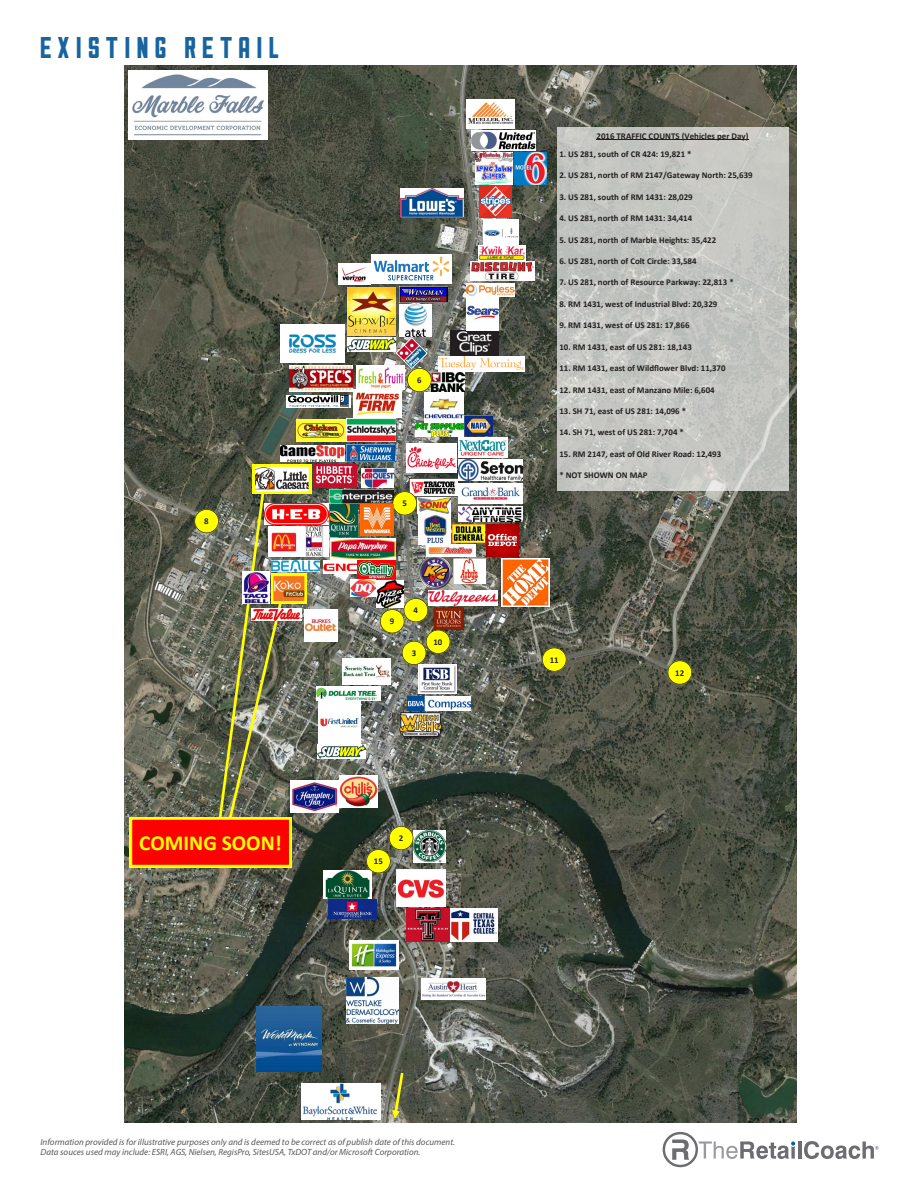
<style>
.page{position:relative;width:918px;height:1188px;background:#fff}
.page>*{position:absolute;margin:0;border:0;box-sizing:border-box;transform-origin:0 0}
.t1{font:30px "Sullivan Fill";letter-spacing:.21em;color:#18649f}
.t2{font:700 21.3px "Calibri";color:#ff0}
.t3{font:italic 9px/10.8px "Myriad Pro";color:#57585a}
.t4{font:700 8.85px "Calibri";color:#231f20}
.t5{font:700 8.7px "Calibri";color:#231f20}
</style>
<div class="page">
<img style="left:124px;top:66px;width:672px;height:1057px">
<img style="left:128px;top:70px;width:140px;height:70px">
<img style="left:400px;top:189px;width:64px;height:29px">
<img style="left:515px;top:152px;width:32px;height:33px">
<img style="left:476px;top:153px;width:37px;height:32px">
<img style="left:479px;top:186px;width:33px;height:32px">
<img style="left:347px;top:338px;width:48px;height:14px">
<img style="left:425px;top:392px;width:38px;height:30px">
<img style="left:471px;top:130px;width:64px;height:20px">
<img style="left:400px;top:286px;width:47px;height:17px">
<img style="left:372px;top:254px;width:80px;height:30px">
<img style="left:450px;top:331px;width:49px;height:24px">
<img style="left:353px;top:390px;width:48px;height:28px">
<img style="left:357px;top:366px;width:48px;height:23px">
<img style="left:438px;top:356px;width:86px;height:16px">
<img style="left:483px;top:219px;width:35px;height:26px">
<img style="left:432px;top:373px;width:32px;height:19px">
<img style="left:289px;top:366px;width:63px;height:26px">
<img style="left:287px;top:395px;width:64px;height:13px">
<img style="left:338px;top:263px;width:32px;height:21px">
<img style="left:347px;top:288px;width:48px;height:48px">
<img style="left:400px;top:304px;width:32px;height:32px">
<img style="left:395px;top:338px;width:33px;height:32px">
<img style="left:471px;top:262px;width:64px;height:19px">
<img style="left:467px;top:100px;width:48px;height:28px">
<img style="left:347px;top:419px;width:48px;height:22px">
<img style="left:296px;top:419px;width:49px;height:22px">
<img style="left:361px;top:468px;width:32px;height:20px">
<img style="left:280px;top:324px;width:65px;height:39px">
<img style="left:466px;top:298px;width:33px;height:32px">
<img style="left:347px;top:445px;width:48px;height:17px">
<img style="left:417px;top:497px;width:33px;height:16px">
<img style="left:429px;top:590px;width:69px;height:15px">
<img style="left:419px;top:557px;width:32px;height:32px">
<img style="left:453px;top:559px;width:33px;height:24px">
<img style="left:418px;top:515px;width:32px;height:29px">
<img style="left:410px;top:479px;width:48px;height:18px">
<img style="left:427px;top:545px;width:48px;height:12px">
<img style="left:453px;top:525px;width:32px;height:18px">
<img style="left:502px;top:559px;width:48px;height:47px">
<img style="left:431px;top:607px;width:36px;height:23px">
<img style="left:330px;top:505px;width:28px;height:31px">
<img style="left:465px;top:416px;width:28px;height:20px">
<img style="left:329px;top:490px;width:64px;height:13px">
<img style="left:343px;top:659px;width:48px;height:26px">
<img style="left:280px;top:445px;width:65px;height:17px">
<img style="left:415px;top:423px;width:48px;height:14px">
<img style="left:486px;top:524px;width:32px;height:32px">
<img style="left:459px;top:507px;width:63px;height:14px">
<img style="left:377px;top:581px;width:27px;height:27px">
<img style="left:358px;top:561px;width:37px;height:18px">
<img style="left:323px;top:560px;width:33px;height:13px">
<img style="left:350px;top:580px;width:26px;height:16px">
<img style="left:311px;top:504px;width:18px;height:21px">
<img style="left:311px;top:560px;width:8px;height:12px">
<img style="left:311px;top:527px;width:18px;height:29px">
<img style="left:317px;top:686px;width:64px;height:15px">
<img style="left:418px;top:664px;width:38px;height:29px">
<img style="left:396px;top:713px;width:48px;height:27px">
<img style="left:318px;top:744px;width:48px;height:14px">
<img style="left:324px;top:871px;width:48px;height:27px">
<img style="left:328px;top:899px;width:48px;height:20px">
<img style="left:414px;top:830px;width:32px;height:33px">
<img style="left:311px;top:780px;width:27px;height:32px">
<img style="left:340px;top:775px;width:37px;height:32px">
<img style="left:397px;top:870px;width:48px;height:36px">
<img style="left:350px;top:941px;width:48px;height:28px">
<img style="left:257px;top:1007px;width:64px;height:64px">
<img style="left:407px;top:697px;width:64px;height:14px">
<img style="left:459px;top:483px;width:64px;height:20px">
<img style="left:459px;top:460px;width:64px;height:20px">
<img style="left:421px;top:978px;width:65px;height:21px">
<img style="left:459px;top:438px;width:49px;height:19px">
<img style="left:301px;top:1084px;width:80px;height:36px">
<svg style="left:392px;top:1073px;width:12px;height:46px"></svg>
<img style="left:466px;top:283px;width:48px;height:13px">
<img style="left:313px;top:464px;width:44px;height:24px">
<img style="left:451px;top:909px;width:47px;height:32px">
<img style="left:406px;top:909px;width:43px;height:32px">
<img style="left:478px;top:246px;width:47px;height:15px">
<div style="left:557px;top:128px;width:232px;height:363px;background:#fff;opacity:.67"></div>
<hr style="left:597px;top:140px;width:152px;height:1px;background:#231f20">
<div style="left:389px;top:826px;width:24px;height:24px;background:#ff0;border-radius:50%"></div>
<div style="left:389px;top:826px;width:24px;height:24px;border:1px solid #231f20;border-radius:50%"></div>
<div style="left:402px;top:641px;width:24px;height:24px;background:#ff0;border-radius:50%"></div>
<div style="left:402px;top:641px;width:24px;height:24px;border:1px solid #231f20;border-radius:50%"></div>
<div style="left:404px;top:598px;width:24px;height:24px;background:#ff0;border-radius:50%"></div>
<div style="left:404px;top:598px;width:24px;height:24px;border:1px solid #231f20;border-radius:50%"></div>
<div style="left:392px;top:491px;width:25px;height:24px;background:#ff0;border-radius:50%"></div>
<div style="left:392px;top:491px;width:25px;height:24px;border:1px solid #231f20;border-radius:50%"></div>
<div style="left:407px;top:368px;width:25px;height:24px;background:#ff0;border-radius:50%"></div>
<div style="left:407px;top:368px;width:25px;height:24px;border:1px solid #231f20;border-radius:50%"></div>
<div style="left:380px;top:609px;width:24px;height:24px;background:#ff0;border-radius:50%"></div>
<div style="left:380px;top:609px;width:24px;height:24px;border:1px solid #231f20;border-radius:50%"></div>
<div style="left:426px;top:630px;width:24px;height:24px;background:#ff0;border-radius:50%"></div>
<div style="left:426px;top:630px;width:24px;height:24px;border:1px solid #231f20;border-radius:50%"></div>
<div style="left:542px;top:648px;width:25px;height:24px;background:#ff0;border-radius:50%"></div>
<div style="left:542px;top:648px;width:25px;height:24px;border:1px solid #231f20;border-radius:50%"></div>
<div style="left:668px;top:660px;width:24px;height:25px;background:#ff0;border-radius:50%"></div>
<div style="left:668px;top:660px;width:24px;height:25px;border:1px solid #231f20;border-radius:50%"></div>
<div style="left:366px;top:849px;width:25px;height:24px;background:#ff0;border-radius:50%"></div>
<div style="left:366px;top:849px;width:25px;height:24px;border:1px solid #231f20;border-radius:50%"></div>
<img style="left:346px;top:977px;width:53px;height:47px">
<img style="left:406px;top:444px;width:51px;height:28px">
<img style="left:311px;top:609px;width:26px;height:32px">
<img style="left:361px;top:505px;width:33px;height:30px">
<img style="left:331px;top:539px;width:64px;height:20px">
<img style="left:319px;top:702px;width:41px;height:41px">
<img style="left:130px;top:465px;width:181px;height:402px">
<hr style="left:798px;top:1141px;width:3px;height:18px;background:#6c6d70">
<svg style="left:663px;top:1132px;width:132px;height:35px"></svg>
<svg style="left:804px;top:1141px;width:75px;height:18px"></svg>
<p class="t1" style="left:40px;top:33px;width:241px">EXISTING RETAIL</p>
<p class="t4" style="left:204px;top:516px;width:6px">8</p>
<p class="t2" style="left:139px;top:829px;width:144px">COMING SOON!</p>
<p class="t5" style="left:417px;top:375px;width:6px">6</p>
<p class="t4" style="left:402px;top:498px;width:6px">5</p>
<p class="t4" style="left:390px;top:616px;width:6px">9</p>
<p class="t4" style="left:414px;top:605px;width:6px">4</p>
<p class="t4" style="left:412px;top:647px;width:6px">3</p>
<p class="t4" style="left:433px;top:636px;width:10px">10</p>
<p class="t4" style="left:374px;top:856px;width:10px">15</p>
<p class="t4" style="left:399px;top:833px;width:6px">2</p>
<p class="t4" style="left:597px;top:130px;width:153px">2016 TRAFFIC COUNTS (Vehicles per Day)</p>
<p class="t4" style="left:559px;top:148px;width:134px">1. US 281, south of CR 424: 19,821 *</p>
<p class="t4" style="left:559px;top:170px;width:195px">2. US 281, north of RM 2147/Gateway North: 25,639</p>
<p class="t4" style="left:559px;top:191px;width:135px">3. US 281, south of RM 1431: 28,029</p>
<p class="t4" style="left:559px;top:213px;width:135px">4. US 281, north of RM 1431: 34,414</p>
<p class="t4" style="left:559px;top:234px;width:158px">5. US 281, north of Marble Heights: 35,422</p>
<p class="t4" style="left:559px;top:256px;width:139px">6. US 281, north of Colt Circle: 33,584</p>
<p class="t4" style="left:559px;top:277px;width:176px">7. US 281, north of Resource Parkway: 22,813 *</p>
<p class="t4" style="left:559px;top:298px;width:160px">8. RM 1431, west of Industrial Blvd: 20,329</p>
<p class="t4" style="left:559px;top:320px;width:132px">9. RM 1431, west of US 281: 17,866</p>
<p class="t4" style="left:559px;top:341px;width:134px">10. RM 1431, east of US 281: 18,143</p>
<p class="t4" style="left:559px;top:362px;width:168px">11. RM 1431, east of Wildflower Blvd: 11,370</p>
<p class="t4" style="left:559px;top:384px;width:157px">12. RM 1431, east of Manzano Mile: 6,604</p>
<p class="t4" style="left:559px;top:405px;width:128px">13. SH 71, east of US 281: 14,096 *</p>
<p class="t4" style="left:559px;top:427px;width:126px">14. SH 71, west of US 281: 7,704 *</p>
<p class="t4" style="left:559px;top:448px;width:163px">15. RM 2147, east of Old River Road: 12,493</p>
<p class="t4" style="left:559px;top:470px;width:90px">* NOT SHOWN ON MAP</p>
<p class="t4" style="left:550px;top:654px;width:10px">11</p>
<p class="t4" style="left:675px;top:667px;width:10px">12</p>
<p class="t3" style="left:41px;top:1136px;width:416px">Information provided is for illustrative purposes only and is deemed to be correct as of publish date of this document.<br>Data souces used may include: ESRI, AGS, Nielsen, RegisPro, SitesUSA, TxDOT and/or Microsoft Corporation.</p>
</div>
